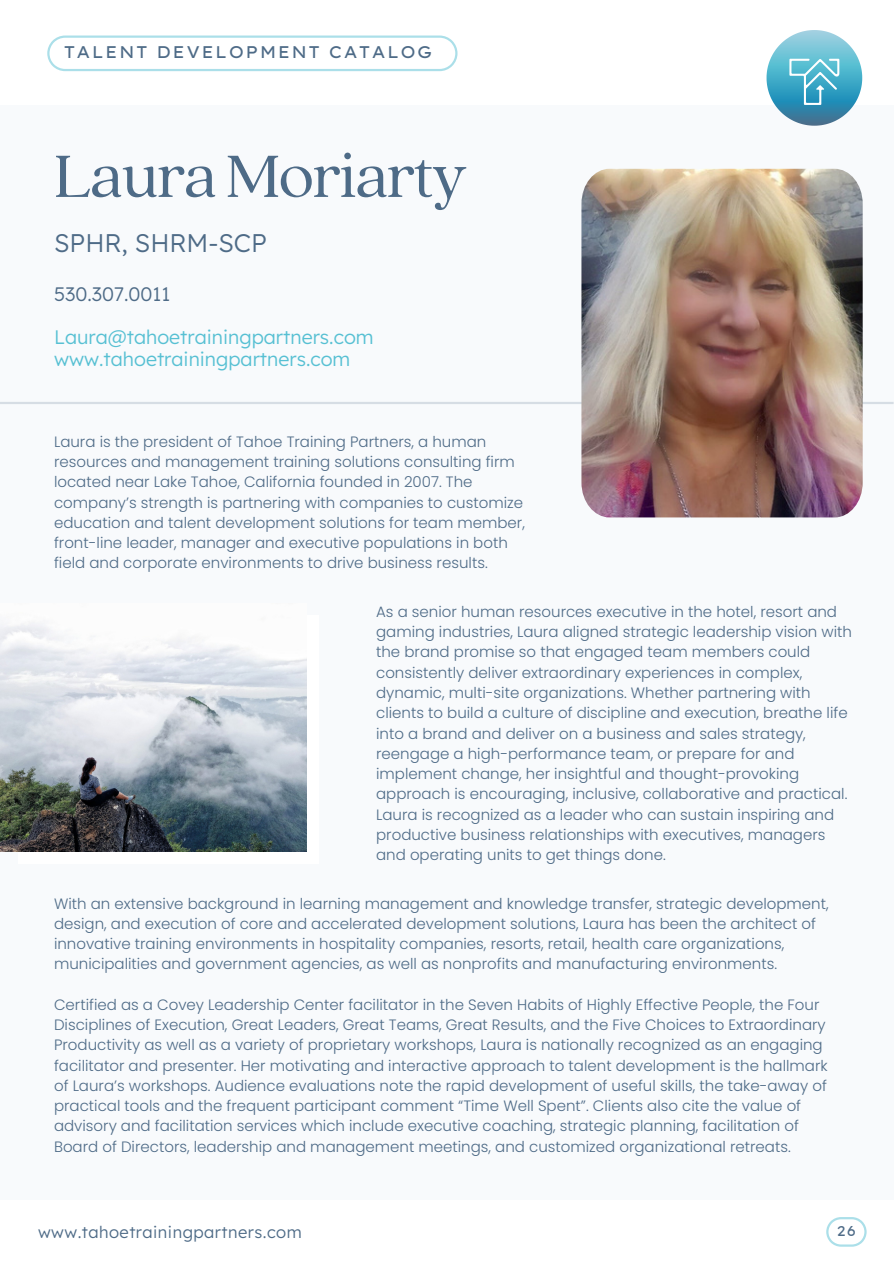
<style>
.page{position:relative;width:894px;height:1264px;background:#fff}
.page>*{position:absolute;margin:0;border:0;box-sizing:border-box;transform-origin:0 0}
.t1{font:66.15px "Quincy CF";letter-spacing:-.02em;color:#4e6b87}
.t2{font:300 25.5px "Lexend";color:#4e6b87}
.t3{font:300 19.5px/21.3px "Lexend";color:#57c0d3}
.t4{font:300 19.5px "Lexend";color:#4e6b87}
.t5{font:16.95px "Lexend Exa";letter-spacing:.08em;color:#4e6b87}
.t6{font:300 16.5px "Lexend";letter-spacing:.03em;color:#4e6b87}
.t7{font:300 15px/20.2px "Poppins";color:#4e6b87}
.t8{font:14.1px "Lexend Exa";color:#4e6b87}
</style>
<div class="page">
<div style="left:0;top:0;width:893px;height:1263px;background:#f8fafc"></div>
<hr style="left:0;top:402px;width:893px;height:2px;background:#4e6b87">
<img style="left:581px;top:169px;width:281px;height:348px">
<div style="left:18px;top:615px;width:300px;height:249px;background:#fff"></div>
<img style="left:0;top:622px;width:306px;height:229px">
<div style="left:0;top:0;width:893px;height:104px;background:#fff"></div>
<svg style="left:47px;top:35px;width:410px;height:36px"></svg>
<svg style="left:766px;top:30px;width:96px;height:96px"></svg>
<div style="left:0;top:1200px;width:893px;height:63px;background:#fff"></div>
<svg style="left:826px;top:1217px;width:40px;height:29px"></svg>
<h3 class="t5" style="left:64px;top:41px;width:370px">TALENT DEVELOPMENT CATALOG</h3>
<h4 class="t1" style="left:54px;top:133px;width:414px">Laura Moriarty</h4>
<h1 class="t2" style="left:54px;top:226px;width:214px">SPHR, SHRM-SCP</h1>
<h2 class="t4" style="left:54px;top:282px;width:118px">530.307.0011</h2>
<h3 class="t3" style="left:54px;top:326px;width:321px">Laura@tahoetrainingpartners.com www.tahoetrainingpartners.com</h3>
<p class="t7" style="left:54px;top:431px;width:472px">Laura is the president of Tahoe Training Partners, a human resources and management training solutions consulting firm located near Lake Tahoe, California founded in 2007. The company’s strength is partnering with companies to customize education and talent development solutions for team member, front-line leader, manager and executive populations in both field and corporate environments to drive business results.</p>
<p class="t7" style="left:376px;top:601px;width:477px">As a senior human resources executive in the hotel, resort and gaming industries, Laura aligned strategic leadership vision with the brand promise so that engaged team members could consistently deliver extraordinary experiences in complex, dynamic, multi-site organizations. Whether partnering with clients to build a culture of discipline and execution, breathe life into a brand and deliver on a business and sales strategy, reengage a high-performance team, or prepare for and implement change, her insightful and thought-provoking approach is encouraging, inclusive, collaborative and practical.<br>Laura is recognized as a leader who can sustain inspiring and productive business relationships with executives, managers and operating units to get things done.</p>
<p class="t7" style="left:54px;top:893px;width:776px">With an extensive background in learning management and knowledge transfer, strategic development, design, and execution of core and accelerated development solutions, Laura has been the architect of innovative training environments in hospitality companies, resorts, retail, health care organizations, municipalities and government agencies, as well as nonprofits and manufacturing environments.</p>
<p class="t7" style="left:54px;top:994px;width:775px">Certified as a Covey Leadership Center facilitator in the Seven Habits of Highly Effective People, the Four Disciplines of Execution, Great Leaders, Great Teams, Great Results, and the Five Choices to Extraordinary Productivity as well as a variety of proprietary workshops, Laura is nationally recognized as an engaging facilitator and presenter. Her motivating and interactive approach to talent development is the hallmark of Laura’s workshops. Audience evaluations note the rapid development of useful skills, the take-away of practical tools and the frequent participant comment “Time Well Spent”. Clients also cite the value of advisory and facilitation services which include executive coaching, strategic planning, facilitation of Board of Directors, leadership and management meetings, and customized organizational retreats.</p>
<h5 class="t6" style="left:38px;top:1220px;width:265px">www.tahoetrainingpartners.com</h5>
<p class="t8" style="left:836px;top:1221px;width:21px">26</p>
</div>
